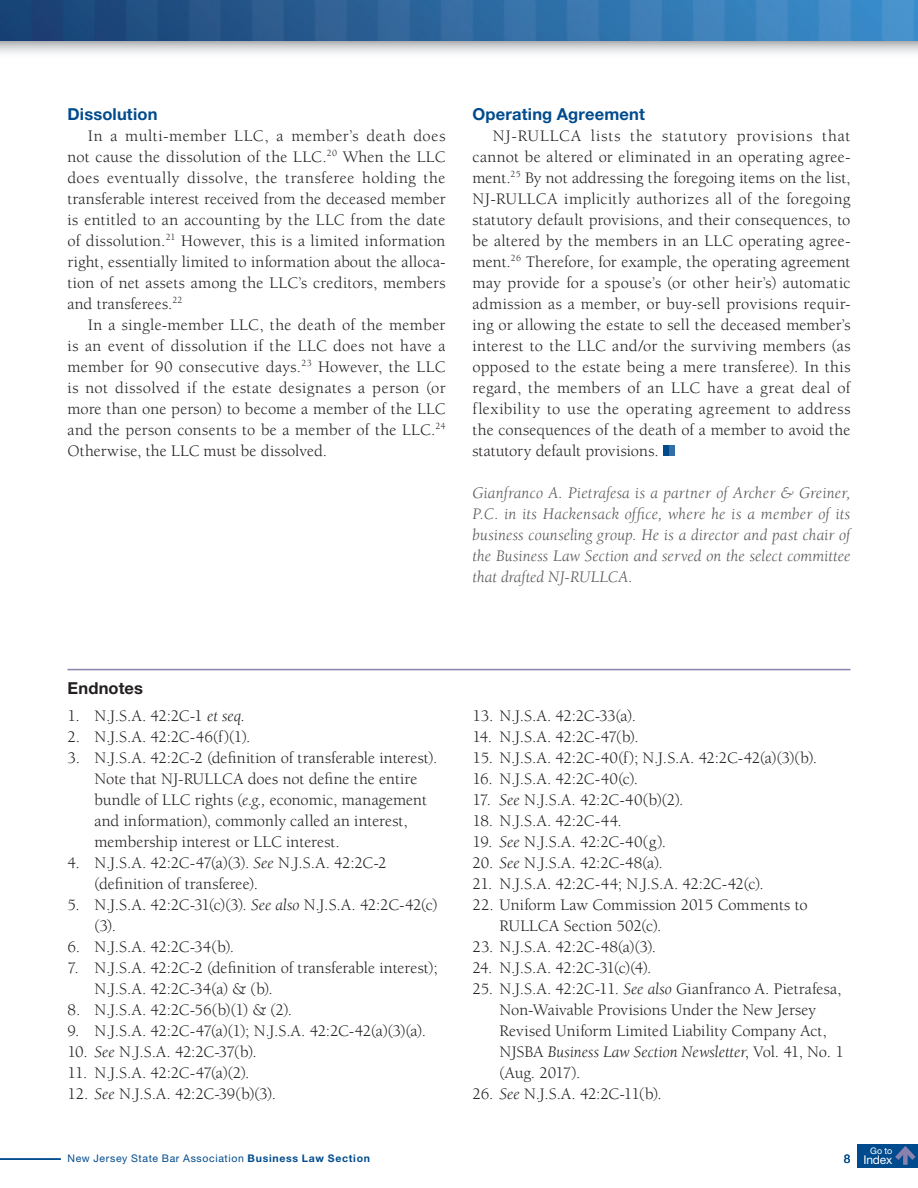
<style>
.page{position:relative;width:918px;height:1188px;background:#fff}
.page>*{position:absolute;margin:0;border:0;box-sizing:border-box;transform-origin:0 0}
.body{font:16.5px/21px "Berkeley";letter-spacing:.01em;color:#231f20;text-align:justify}
.Endnotes_Body{font:16.5px/21px "Berkeley";letter-spacing:-.005em;color:#231f20}
.byline_end_of_articl{font:italic 16.5px/21px "Berkeley";color:#57585a;text-align:justify}
.Endnotes_Body-2{font:16.5px/21px "Berkeley";letter-spacing:-.04em;color:#231f20}
.Endnotes_Body-3{font:16.5px "Berkeley";letter-spacing:-.025em;color:#231f20}
.subtitle{font:700 16.5px "Helvetica Neue LT Std";letter-spacing:.01em;color:#004b8d}
.Endnotes{font:700 16.5px "Helvetica Neue LT Std";letter-spacing:.005em;color:#231f20}
.t1{font:12px "Helvetica Neue LT Std";letter-spacing:-.01em;color:#fff}
.t2{font:12px "Helvetica Neue LT Std";color:#004b8d}
.t3{font:10.5px "Helvetica Neue LT Std";letter-spacing:.06em;color:#004b8d}
.t4{font:9px "Helvetica Neue LT Std";color:#fff}
.s1{font-style:italic}
.s2{font-weight:700}
</style>
<div class="page">
<div style="left:663px;top:445px;width:6px;height:11px;background:#004b8d"></div>
<div style="left:669px;top:445px;width:6px;height:11px;background:#336fa4"></div>
<hr style="left:68px;top:669px;width:782px;height:1px;background:#8981ae">
<svg style="left:0;top:40px;width:918px;height:13px;background:#c6ccd2"></svg>
<img style="left:0;top:0;width:918px;height:40px">
<hr style="left:0;top:1158px;width:61px;height:2px;background:#004b8d">
<div style="left:857px;top:1144px;width:61px;height:24px;background:#004b8d"></div>
<svg style="left:895px;top:1146px;width:21px;height:19px"></svg>
<p class="subtitle" style="left:68px;top:104px;width:92px">Dissolution</p>
<p class="body" style="left:68px;top:125px;width:380px;text-indent:20px">In a multi-member LLC, a member’s death does not cause the dissolution of the LLC.<sup>20</sup> When the LLC does eventually dissolve, the transferee holding the transferable interest received from the deceased member is entitled to an accounting by the LLC from the date of dissolution.<sup>21</sup> However, this is a limited information right, essentially limited to information about the alloca&shy;tion of net assets among the LLC’s creditors, members and transferees.<sup>22</sup></p>
<p class="body" style="left:68px;top:314px;width:380px;text-indent:20px">In a single-member LLC, the death of the member is an event of dissolution if the LLC does not have a member for 90 consecutive days.<sup>23</sup> However, the LLC is not dissolved if the estate designates a person (or more than one person) to become a member of the LLC and the person consents to be a member of the LLC.<sup>24<br></sup>Otherwise, the LLC must be dissolved.</p>
<p class="subtitle" style="left:472px;top:104px;width:174px">Operating Agreement</p>
<p class="body" style="left:472px;top:125px;width:380px;text-indent:20px">NJ-RULLCA lists the statutory provisions that cannot be altered or eliminated in an operating agree&shy;ment.<sup>25</sup> By not addressing the foregoing items on the list, NJ-RULLCA implicitly authorizes all of the foregoing statutory default provisions, and their consequences, to be altered by the members in an LLC operating agree&shy;ment.<sup>26</sup> Therefore, for example, the operating agreement may provide for a spouse’s (or other heir’s) automatic admission as a member, or buy-sell provisions requir&shy;ing or allowing the estate to sell the deceased member’s interest to the LLC and/or the surviving members (as opposed to the estate being a mere transferee). In this regard, the members of an LLC have a great deal of flexibility to use the operating agreement to address the consequences of the death of a member to avoid the statutory default provisions.</p>
<p class="byline_end_of_articl" style="left:472px;top:483px;width:380px">Gianfranco A. Pietrafesa is a partner of Archer &amp; Greiner, P.C. in its Hackensack office, where he is a member of its business counseling group. He is a director and past chair of the Business Law Section and served on the select committee that drafted NJ-RULLCA.</p>
<p class="Endnotes" style="left:68px;top:678px;width:77px">Endnotes</p>
<p class="Endnotes_Body" style="left:68px;top:705px;width:179px">1. N.J.S.A. 42:2C-1 <span class="s1">et seq</span>.</p>
<p class="Endnotes_Body" style="left:68px;top:726px;width:184px">2. N.J.S.A. 42:2C-46(f)(1).</p>
<p class="Endnotes_Body" style="left:94px;top:747px;width:344px;text-indent:-27px">3. N.J.S.A. 42:2C-2 (definition of transferable interest).<br>Note that NJ-RULLCA does not define the entire bundle of LLC rights (<span class="s1">e.g.,</span> economic, management and information), commonly called an interest, membership interest or LLC interest.</p>
<p class="Endnotes_Body" style="left:94px;top:852px;width:294px;text-indent:-27px">4. N.J.S.A. 42:2C-47(a)(3). <span class="s1">See</span> N.J.S.A. 42:2C-2 (definition of transferee).</p>
<p class="Endnotes_Body-2" style="left:94px;top:894px;width:345px;text-indent:-27px">5. N.J.S.A. 42:2C-31(c)(3). <span class="s1">See also</span> N.J.S.A. 42:2C-42(c) (3).</p>
<p class="Endnotes_Body" style="left:68px;top:936px;width:168px">6. N.J.S.A. 42:2C-34(b).</p>
<p class="Endnotes_Body" style="left:94px;top:957px;width:345px;text-indent:-27px">7. N.J.S.A. 42:2C-2 (definition of transferable interest);<br>N.J.S.A. 42:2C-34(a) &amp; (b).</p>
<p class="Endnotes_Body" style="left:68px;top:999px;width:226px">8. N.J.S.A. 42:2C-56(b)(1) &amp; (2).</p>
<p class="Endnotes_Body-2" style="left:68px;top:1020px;width:360px">9. N.J.S.A. 42:2C-47(a)(1); N.J.S.A. 42:2C-42(a)(3)(a).</p>
<p class="Endnotes_Body" style="left:68px;top:1041px;width:191px">10. <span class="s1">See</span> N.J.S.A. 42:2C-37(b).</p>
<p class="Endnotes_Body" style="left:68px;top:1062px;width:183px">11. N.J.S.A. 42:2C-47(a)(2).</p>
<p class="Endnotes_Body" style="left:68px;top:1083px;width:210px">12. <span class="s1">See</span> N.J.S.A. 42:2C-39(b)(3).</p>
<p class="Endnotes_Body" style="left:472px;top:705px;width:165px">13. N.J.S.A. 42:2C-33(a).</p>
<p class="Endnotes_Body" style="left:472px;top:726px;width:168px">14. N.J.S.A. 42:2C-47(b).</p>
<p class="Endnotes_Body-3" style="left:472px;top:749px;width:346px">15. N.J.S.A. 42:2C-40(f); N.J.S.A. 42:2C-42(a)(3)(b).</p>
<p class="Endnotes_Body" style="left:472px;top:768px;width:167px">16. N.J.S.A. 42:2C-40(c).</p>
<p class="Endnotes_Body" style="left:472px;top:789px;width:213px">17. <span class="s1">See</span> N.J.S.A. 42:2C-40(b)(2).</p>
<p class="Endnotes_Body" style="left:472px;top:810px;width:151px">18. N.J.S.A. 42:2C-44.</p>
<p class="Endnotes_Body" style="left:472px;top:831px;width:195px">19. <span class="s1">See</span> N.J.S.A. 42:2C-40(g).</p>
<p class="Endnotes_Body" style="left:472px;top:852px;width:192px">20. <span class="s1">See</span> N.J.S.A. 42:2C-48(a).</p>
<p class="Endnotes_Body-2" style="left:472px;top:873px;width:293px">21. N.J.S.A. 42:2C-44; N.J.S.A. 42:2C-42(c).</p>
<p class="Endnotes_Body" style="left:500px;top:894px;width:310px;text-indent:-27px">22. Uniform Law Commission 2015 Comments to<br>RULLCA Section 502(c).</p>
<p class="Endnotes_Body" style="left:472px;top:936px;width:185px">23. N.J.S.A. 42:2C-48(a)(3).</p>
<p class="Endnotes_Body" style="left:472px;top:957px;width:180px">24. N.J.S.A. 42:2C-31(c)(4).</p>
<p class="Endnotes_Body" style="left:500px;top:978px;width:346px;text-indent:-27px">25. N.J.S.A. 42:2C-11. <span class="s1">See also</span> Gianfranco A. Pietrafesa, Non-Waivable Provisions Under the New Jersey Revised Uniform Limited Liability Company Act, NJSBA <span class="s1">Business Law Section Newsletter</span>, Vol. 41, No. 1 (Aug. 2017).</p>
<p class="Endnotes_Body" style="left:472px;top:1083px;width:191px">26. <span class="s1">See</span> N.J.S.A. 42:2C-11(b).</p>
<p class="t3" style="left:68px;top:1152px;width:304px">New Jersey State Bar Association <span class="s2">Business Law Section</span></p>
<p class="t2" style="left:844px;top:1151px;width:8px">8</p>
<p class="t4" style="left:870px;top:1145px;width:24px">Go to</p>
<p class="t1" style="left:863px;top:1153px;width:31px">Index</p>
</div>
